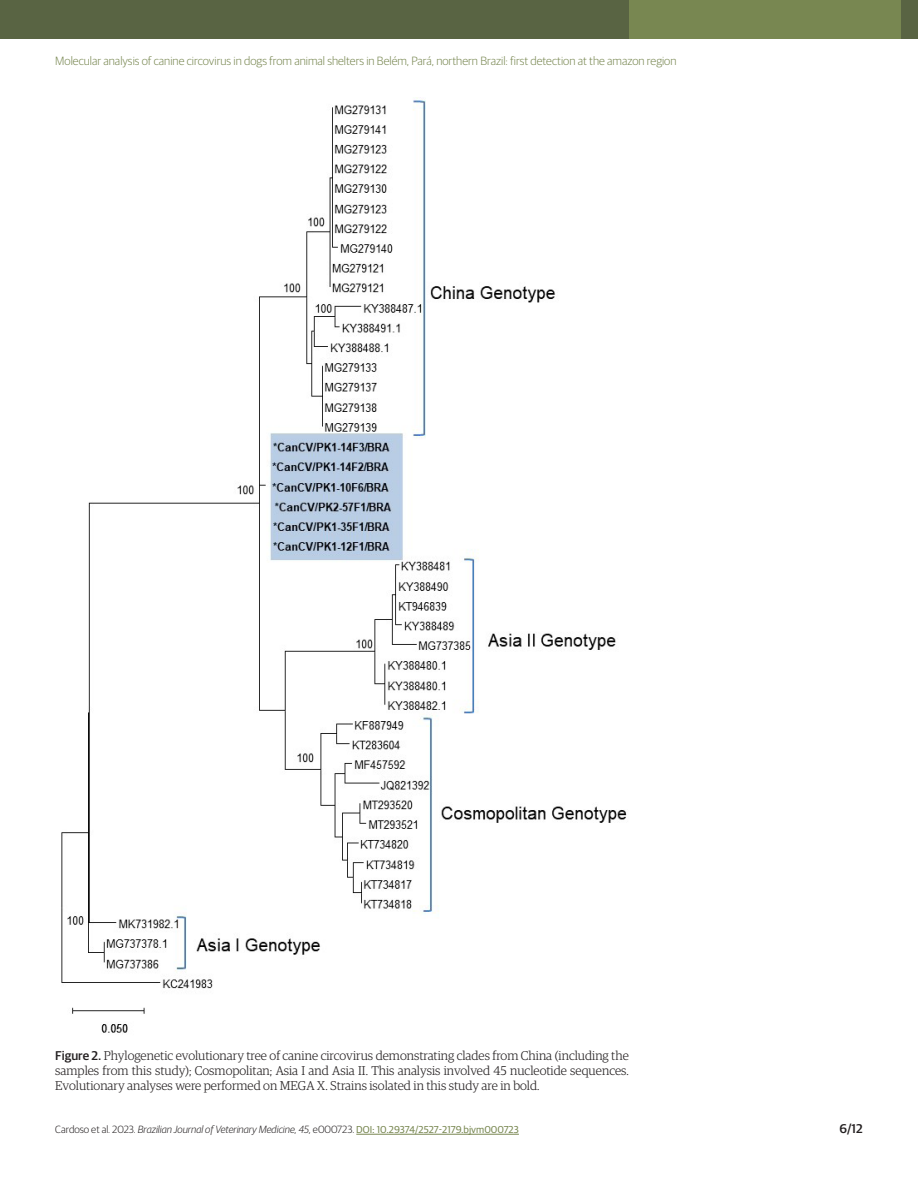
<style>
.page{position:relative;width:918px;height:1188px;background:#fff}
.page>*{position:absolute;margin:0;border:0;box-sizing:border-box;transform-origin:0 0}
.FigureCaption{font:300 12.75px/15.3px "Guardian Egyptian";color:#231f20;text-align:justify}
.t1{font:500 12.75px "Guardian Sans";color:#231f20}
.t2{font:300 12px "Guardian Sans";color:#788751}
.t3{font:italic 300 10.5px "Guardian Sans";color:#231f20}
.s1{font-family:"Guardian Sans";font-weight:500}
.s2{font-style:normal}
.s3{font-weight:400;font-style:normal;font-size:10.05px;color:#788751}
</style>
<div class="page">
<hr style="left:356px;top:1134px;width:163px;height:1px;background:#788751">
<div style="left:623px;top:0;width:295px;height:38px;background:#788751"></div>
<div style="left:0;top:0;width:629px;height:38px;background:#596443"></div>
<div style="left:901px;top:0;width:17px;height:38px;background:#596443"></div>
<img style="left:61px;top:98px;width:566px;height:935px">
<p class="t2" style="left:55px;top:52px;width:623px">Molecular analysis of canine circovirus in dogs from animal shelters in Belém, Pará, northern Brazil: first detection at the amazon region</p>
<p class="FigureCaption" style="left:55px;top:1047px;width:575px"><span class="s1">Figure 2.</span> Phylogenetic evolutionary tree of canine circovirus demonstrating clades from China (including the samples from this study); Cosmopolitan; Asia I and Asia II. This analysis involved 45 nucleotide sequences.<br>Evolutionary analyses were performed on MEGA X. Strains isolated in this study are in bold.</p>
<p class="t3" style="left:55px;top:1122px;width:465px"><span class="s2">Cardoso et al. 2023.</span> Brazilian Journal of Veterinary Medicine, 45, <span class="s2">e000723.</span> <span class="s3">DOI: 10.29374/2527-2179.bjvm000723</span></p>
<p class="t1" style="left:839px;top:1119px;width:25px">6/12</p>
</div>
